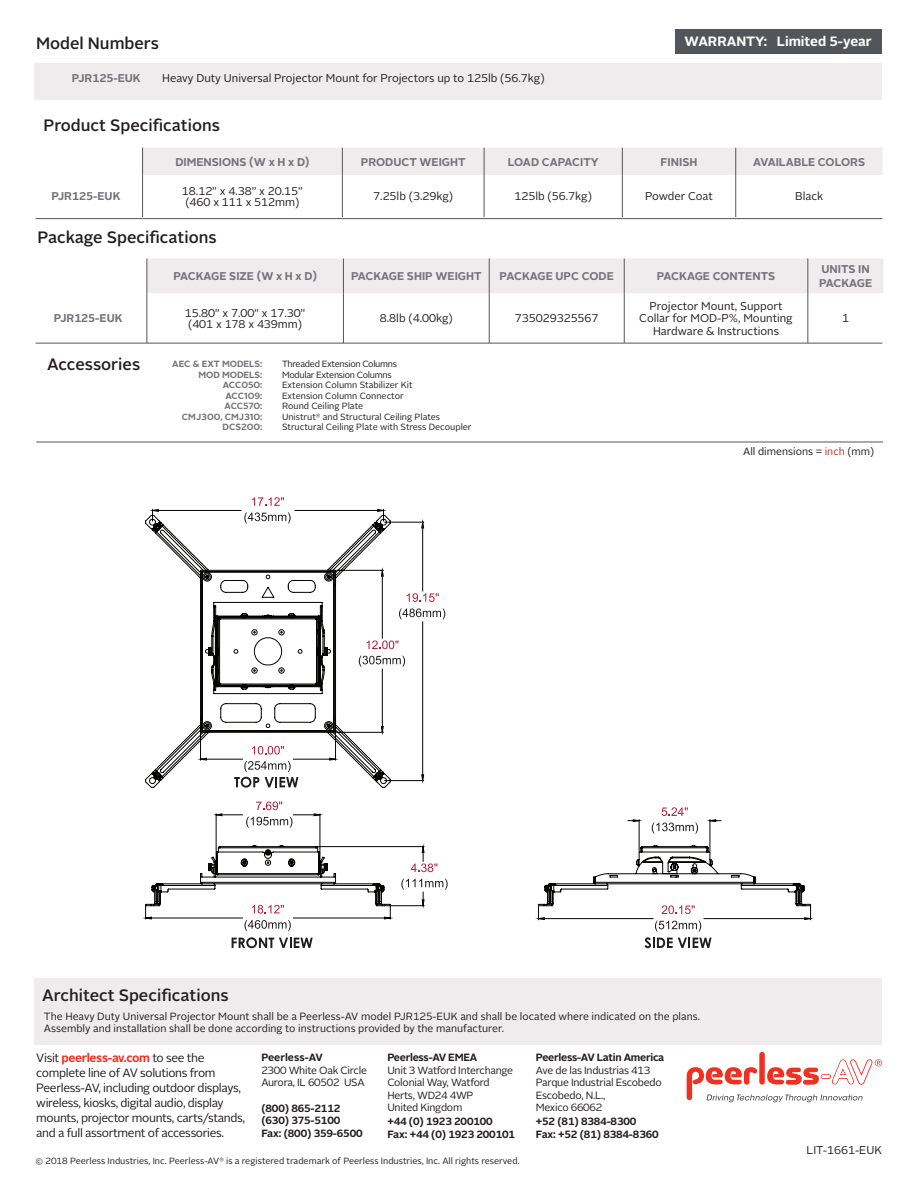
<style>
.page{position:relative;width:918px;height:1188px;background:#fff}
.page>*{position:absolute;margin:0;border:0;box-sizing:border-box;transform-origin:0 0}
.Spec_Headers{font:500 16.5px "Alright Sans";color:#231f20}
.Warranty{font:700 13.5px "Alright Sans";color:#fff}
.t1{font:12px/15px "Alright Sans";letter-spacing:-.03em;color:#231f20}
.t2{font:11.25px/12.8px "Alright Sans";color:#231f20;text-align:center}
.t3{font:700 11.25px/14.2px "Alright Sans";color:#747478}
.t4{font:10.5px "Alright Sans";letter-spacing:-.005em;color:#231f20}
.t5{font:10.5px "Alright Sans";letter-spacing:-.025em;color:#231f20}
.t6{font:700 10.5px "Alright Sans";letter-spacing:-.025em;color:#231f20}
.t7{font:700 10.5px "Alright Sans";color:#231f20}
.t8{font:9px "Alright Sans";color:#231f20}
.t9{font:700 9px "Alright Sans";color:#747478}
.t10{font:9px "Alright Sans";letter-spacing:-.03em;color:#231f20}
.s1{color:#be2f2a}
.s2{font-weight:700;color:#ef3122}
</style>
<div class="page">
<div style="left:34px;top:978px;width:848px;height:67px;background:#efecee"></div>
<div style="left:34px;top:63px;width:848px;height:37px;background:#efecee"></div>
<div style="left:148px;top:258px;width:735px;height:35px;background:#efecee"></div>
<hr style="left:147px;top:258px;width:1px;height:35px;background:#54555a">
<hr style="left:343px;top:258px;width:1px;height:35px;background:#54555a">
<hr style="left:489px;top:258px;width:1px;height:35px;background:#54555a">
<hr style="left:624px;top:258px;width:1px;height:35px;background:#54555a">
<hr style="left:807px;top:258px;width:1px;height:35px;background:#54555a">
<hr style="left:147px;top:293px;width:1px;height:50px;background:#54555a">
<hr style="left:343px;top:293px;width:1px;height:50px;background:#54555a">
<hr style="left:489px;top:293px;width:1px;height:50px;background:#54555a">
<hr style="left:624px;top:293px;width:1px;height:50px;background:#54555a">
<hr style="left:807px;top:293px;width:1px;height:50px;background:#54555a">
<div style="left:142px;top:148px;width:741px;height:27px;background:#efecee"></div>
<hr style="left:142px;top:175px;width:1px;height:42px;background:#54555a">
<hr style="left:342px;top:175px;width:1px;height:42px;background:#54555a">
<hr style="left:484px;top:175px;width:1px;height:42px;background:#54555a">
<hr style="left:622px;top:175px;width:1px;height:42px;background:#54555a">
<hr style="left:735px;top:175px;width:1px;height:42px;background:#54555a">
<div style="left:675px;top:29px;width:206px;height:24px;background:#54555a"></div>
<hr style="left:36px;top:442px;width:847px;height:1px;background:#54555a">
<hr style="left:36px;top:218px;width:846px;height:1px;background:#54555a">
<hr style="left:36px;top:343px;width:846px;height:1px;background:#54555a">
<div style="left:759px;top:1052px;width:6px;height:33px;background:#ef3122;border-radius:3px"></div>
<svg style="left:687px;top:1059px;width:195px;height:43px"></svg>
<svg style="left:232px;top:937px;width:81px;height:11px"></svg>
<svg style="left:244px;top:921px;width:47px;height:10px"></svg>
<svg style="left:645px;top:921px;width:67px;height:27px"></svg>
<svg style="left:252px;top:497px;width:32px;height:9px"></svg>
<svg style="left:145px;top:509px;width:666px;height:412px"></svg>
<p class="Spec_Headers" style="left:36px;top:32px;width:124px">Model Numbers</p>
<p class="Warranty" style="left:685px;top:32px;width:189px">WARRANTY: Limited 5-year</p>
<p class="t3" style="left:72px;top:71px;width:70px">PJR125-EUK</p>
<p class="t2" style="left:162px;top:72px;width:384px">Heavy Duty Universal Projector Mount for Projectors up to 125lb (56.7kg)</p>
<p class="Spec_Headers" style="left:44px;top:114px;width:178px">Product Specifications</p>
<p class="t3" style="left:52px;top:189px;width:70px">PJR125-EUK</p>
<p class="t3" style="left:175px;top:155px;width:136px">DIMENSIONS (W x H x D)</p>
<p class="t3" style="left:361px;top:155px;width:106px">PRODUCT WEIGHT</p>
<p class="t3" style="left:508px;top:155px;width:92px">LOAD CAPACITY</p>
<p class="t3" style="left:661px;top:155px;width:38px">FINISH</p>
<p class="t3" style="left:753px;top:155px;width:114px">AVAILABLE COLORS</p>
<p class="t2" style="left:182px;top:185px;width:123px">18.12” x 4.38” x 20.15”</p>
<p class="t2" style="left:185px;top:196px;width:116px">(460 x 111 x 512mm)</p>
<p class="t2" style="left:373px;top:190px;width:81px">7.25lb (3.29kg)</p>
<p class="t2" style="left:514px;top:190px;width:79px">125lb (56.7kg)</p>
<p class="t2" style="left:645px;top:190px;width:69px">Powder Coat</p>
<p class="t2" style="left:795px;top:190px;width:30px">Black</p>
<p class="Spec_Headers" style="left:37px;top:226px;width:181px">Package Specifications</p>
<p class="t3" style="left:54px;top:311px;width:70px">PJR125-EUK</p>
<p class="Spec_Headers" style="left:47px;top:353px;width:95px">Accessories</p>
<p class="t3" style="left:173px;top:269px;width:145px">PACKAGE SIZE (W x H x D)</p>
<p class="t3" style="left:351px;top:269px;width:132px">PACKAGE SHIP WEIGHT</p>
<p class="t3" style="left:500px;top:269px;width:116px">PACKAGE UPC CODE</p>
<p class="t3" style="left:657px;top:269px;width:120px">PACKAGE CONTENTS</p>
<p class="t3" style="left:819px;top:262px;width:55px">UNITS IN<br>PACKAGE</p>
<p class="t2" style="left:185px;top:307px;width:122px">15.80" x 7.00" x 17.30"</p>
<p class="t2" style="left:188px;top:318px;width:116px">(401 x 178 x 439mm)</p>
<p class="t2" style="left:380px;top:312px;width:74px">8.8lb (4.00kg)</p>
<p class="t2" style="left:515px;top:312px;width:85px">735029325567</p>
<p class="t9" style="left:172px;top:358px;width:92px">AEC &amp; EXT MODELS:</p>
<p class="t10" style="left:282px;top:358px;width:117px">Threaded Extension Columns</p>
<p class="t9" style="left:198px;top:368px;width:66px">MOD MODELS:</p>
<p class="t10" style="left:282px;top:368px;width:111px">Modular Extension Columns</p>
<p class="t9" style="left:223px;top:379px;width:41px">ACC050:</p>
<p class="t8" style="left:282px;top:379px;width:132px">Extension Column Stabilizer Kit</p>
<p class="t9" style="left:225px;top:389px;width:39px">ACC109:</p>
<p class="t8" style="left:282px;top:389px;width:123px">Extension Column Connector</p>
<p class="t9" style="left:225px;top:400px;width:40px">ACC570:</p>
<p class="t8" style="left:282px;top:400px;width:83px">Round Ceiling Plate</p>
<p class="t9" style="left:182px;top:410px;width:82px">CMJ300, CMJ310:</p>
<p class="t8" style="left:282px;top:410px;width:160px">Unistrut<sup>®</sup> and Structural Ceiling Plates</p>
<p class="t9" style="left:223px;top:421px;width:41px">DCS200:</p>
<p class="t8" style="left:282px;top:421px;width:191px">Structural Ceiling Plate with Stress Decoupler</p>
<p class="t2" style="left:639px;top:300px;width:155px">Projector Mount, Support<br>Collar for MOD-P%, Mounting<br>Hardware &amp; Instructions</p>
<p class="t2" style="left:842px;top:312px;width:8px">1</p>
<p class="t4" style="left:743px;top:445px;width:133px">All dimensions = <span class="s1">inch</span> (mm)</p>
<p class="Spec_Headers" style="left:42px;top:984px;width:188px">Architect Specifications</p>
<p class="t4" style="left:44px;top:1009px;width:658px">The Heavy Duty Universal Projector Mount shall be a Peerless-AV model PJR125-EUK and shall be located where indicated on the plans.</p>
<p class="t4" style="left:44px;top:1021px;width:462px">Assembly and installation shall be done according to instructions provided by the manufacturer.</p>
<p class="t7" style="left:261px;top:1050px;width:63px">Peerless-AV</p>
<p class="t5" style="left:261px;top:1063px;width:107px">2300 White Oak Circle</p>
<p class="t5" style="left:261px;top:1075px;width:105px">Aurora, IL 60502 USA</p>
<p class="t6" style="left:387px;top:1050px;width:92px">Peerless-AV EMEA</p>
<p class="t5" style="left:387px;top:1063px;width:127px">Unit 3 Watford Interchange</p>
<p class="t5" style="left:387px;top:1075px;width:104px">Colonial Way, Watford</p>
<p class="t5" style="left:387px;top:1088px;width:88px">Herts, WD24 4WP</p>
<p class="t5" style="left:387px;top:1101px;width:77px">United Kingdom</p>
<p class="t1" style="left:36px;top:1051px;width:210px">Visit <span class="s2">peerless-av.com</span> to see the complete line of AV solutions from Peerless-AV, including outdoor displays, wireless, kiosks, digital audio, display mounts, projector mounts, carts/stands, and a full assortment of accessories.</p>
<p class="t8" style="left:35px;top:1155px;width:486px">© 2018 Peerless Industries, Inc. Peerless-AV<sup>®</sup> is a registered trademark of Peerless Industries, Inc. All rights reserved.</p>
<p class="t6" style="left:261px;top:1101px;width:80px">(800) 865-2112</p>
<p class="t6" style="left:261px;top:1113px;width:80px">(630) 375-5100</p>
<p class="t6" style="left:261px;top:1126px;width:103px">Fax: (800) 359-6500</p>
<p class="t6" style="left:387px;top:1114px;width:107px">+44 (0) 1923 200100</p>
<p class="t6" style="left:387px;top:1127px;width:129px">Fax: +44 (0) 1923 200101</p>
<p class="t6" style="left:536px;top:1050px;width:130px">Peerless-AV Latin America</p>
<p class="t5" style="left:536px;top:1063px;width:116px">Ave de las Industrias 413</p>
<p class="t5" style="left:536px;top:1075px;width:127px">Parque Industrial Escobedo</p>
<p class="t5" style="left:536px;top:1088px;width:71px">Escobedo, N.L.,</p>
<p class="t5" style="left:536px;top:1101px;width:68px">Mexico 66062</p>
<p class="t6" style="left:536px;top:1114px;width:102px">+52 (81) 8384-8300</p>
<p class="t6" style="left:536px;top:1127px;width:124px">Fax: +52 (81) 8384-8360</p>
<p class="t2" style="left:807px;top:1144px;width:77px">LIT-1661-EUK</p>
</div>
